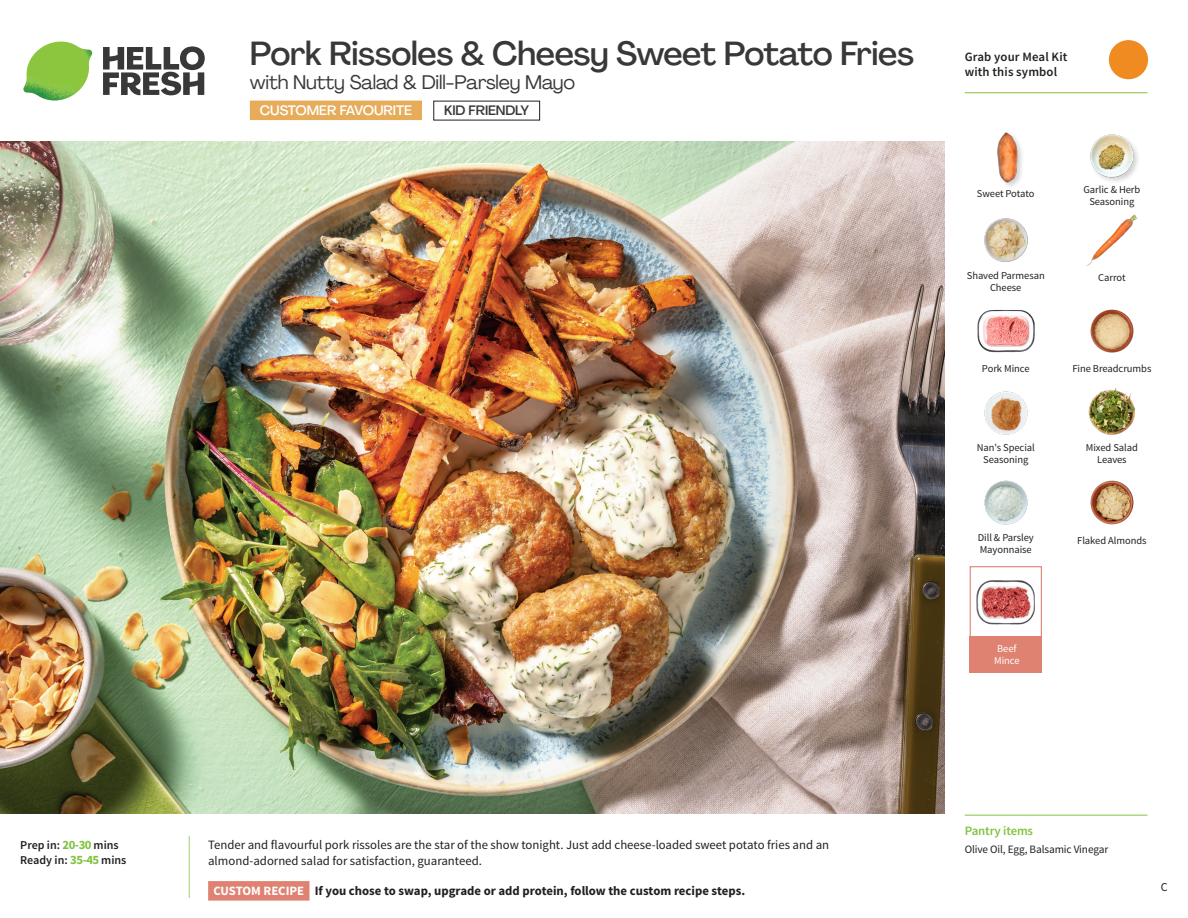
<style>
.page{position:relative;width:1188px;height:918px;background:#fff}
.page>*{position:absolute;margin:0;border:0;box-sizing:border-box;transform-origin:0 0}
._15_Titel_UK{font:500 33px "Agrandir";letter-spacing:-.015em;color:#383839}
._15_Titel_UK-2{font:19.5px "Agrandir";letter-spacing:-.01em;color:#383839}
.t1{font:500 13.5px "Agrandir";color:#fff}
.t2{font:500 13.5px "Agrandir";letter-spacing:-.01em;color:#383839}
.Step_6_Text_AU{font:12.75px/16.5px "Source Sans Pro";color:#231f20}
.Step_6_Text_AU-2{font:700 12.75px "Source Sans Pro";color:#231f20}
.t3{font:600 12.75px/15px "Source Sans Pro";letter-spacing:.01em;color:#231f20}
._04_Headers_Front{font:600 12.75px "Source Sans Pro";letter-spacing:-.01em;color:#81c340}
._04_Intro{font:600 12px "Source Sans Pro";color:#231f20}
.t4{font:12px "Source Sans Pro";color:#231f20}
._05_Pantry{font:11.25px "Source Sans Pro";letter-spacing:-.01em;color:#231f20}
._18_FRONT_ingredient{font:10.5px/12px "Source Sans Pro";letter-spacing:-.005em;color:#231f20;text-align:center}
._18_FRONT_ingredient-2{font:10.5px/12px "Source Sans Pro";letter-spacing:-.005em;color:#fff}
.s1{font-weight:700;font-size:12.75px;color:#81c340}
.s2{color:#fff}
</style>
<div class="page">
<svg style="left:103px;top:46px;width:102px;height:49px"></svg>
<img style="left:23px;top:42px;width:69px;height:59px">
<svg style="left:188px;top:835px;width:122px;height:66px"></svg>
<img style="left:0;top:142px;width:945px;height:672px">
<div style="left:970px;top:566px;width:72px;height:72px;border:1px solid #df8272"></div>
<div style="left:970px;top:636px;width:72px;height:37px;background:#df8272"></div>
<img style="left:977px;top:580px;width:57px;height:45px">
<div style="left:250px;top:101px;width:172px;height:19px;background:#e6ac5a"></div>
<img style="left:1090px;top:309px;width:44px;height:44px">
<img style="left:1088px;top:388px;width:47px;height:47px">
<img style="left:984px;top:391px;width:44px;height:44px">
<img style="left:984px;top:480px;width:44px;height:45px">
<img style="left:977px;top:309px;width:57px;height:44px">
<img style="left:984px;top:218px;width:44px;height:44px">
<img style="left:1086px;top:214px;width:52px;height:52px">
<div style="left:996px;top:131px;width:28px;height:58px;background:#231f20;opacity:.2"></div>
<img style="left:996px;top:131px;width:28px;height:54px">
<img style="left:1090px;top:134px;width:48px;height:48px">
<img style="left:1090px;top:480px;width:44px;height:45px">
<hr style="left:965px;top:815px;width:183px;height:1px;background:#81c340">
<svg style="left:1091px;top:40px;width:58px;height:54px"></svg>
<hr style="left:965px;top:92px;width:183px;height:1px;background:#81c340">
<p class="_04_Intro" style="left:20px;top:838px;width:100px">Prep in: <span class="s1">20-30</span> mins</p>
<p class="_04_Intro" style="left:20px;top:853px;width:108px">Ready in: <span class="s1">35-45</span> mins</p>
<p class="_15_Titel_UK" style="left:250px;top:33px;width:666px">Pork Rissoles &amp; Cheesy Sweet Potato Fries</p>
<p class="_15_Titel_UK-2" style="left:250px;top:71px;width:327px">with Nutty Salad &amp; Dill-Parsley Mayo</p>
<p class="t1" style="left:260px;top:102px;width:154px">CUSTOMER FAVOURITE</p>
<p class="t2" style="left:444px;top:102px;width:86px">KID FRIENDLY</p>
<p class="t3" style="left:965px;top:50px;width:104px">Grab your Meal Kit with this symbol</p>
<p class="_18_FRONT_ingredient" style="left:977px;top:188px;width:59px">Sweet Potato</p>
<p class="_18_FRONT_ingredient" style="left:967px;top:269px;width:79px">Shaved Parmesan<br>Cheese</p>
<p class="_18_FRONT_ingredient" style="left:1083px;top:183px;width:58px">Garlic &amp; Herb<br>Seasoning</p>
<p class="_18_FRONT_ingredient" style="left:1098px;top:272px;width:29px">Carrot</p>
<p class="_18_FRONT_ingredient" style="left:982px;top:363px;width:49px">Pork Mince</p>
<p class="_18_FRONT_ingredient" style="left:1072px;top:363px;width:81px">Fine Breadcrumbs</p>
<p class="_18_FRONT_ingredient" style="left:977px;top:442px;width:60px">Nan's Special<br>Seasoning</p>
<p class="_18_FRONT_ingredient" style="left:1086px;top:442px;width:54px">Mixed Salad<br>Leaves</p>
<p class="_18_FRONT_ingredient" style="left:978px;top:532px;width:58px">Dill &amp; Parsley</p>
<p class="_18_FRONT_ingredient" style="left:1077px;top:534px;width:71px">Flaked Almonds</p>
<p class="_18_FRONT_ingredient" style="left:980px;top:544px;width:54px">Mayonnaise</p>
<p class="_18_FRONT_ingredient-2" style="left:994px;top:643px;width:27px">Beef<br>Mince</p>
<p class="Step_6_Text_AU" style="left:208px;top:837px;width:623px">Tender and flavourful pork rissoles are the star of the show tonight. Just add cheese-loaded sweet potato fries and an almond-adorned salad for satisfaction, guaranteed.</p>
<p class="Step_6_Text_AU-2" style="left:213px;top:882px;width:533px"><span class="s2">CUSTOM RECIPE</span> If you chose to swap, upgrade or add protein, follow the custom recipe steps.</p>
<p class="_04_Headers_Front" style="left:965px;top:822px;width:70px">Pantry items</p>
<p class="_05_Pantry" style="left:965px;top:842px;width:145px">Olive Oil, Egg, Balsamic Vinegar</p>
<p class="t4" style="left:1161px;top:879px;width:8px">C</p>
</div>
